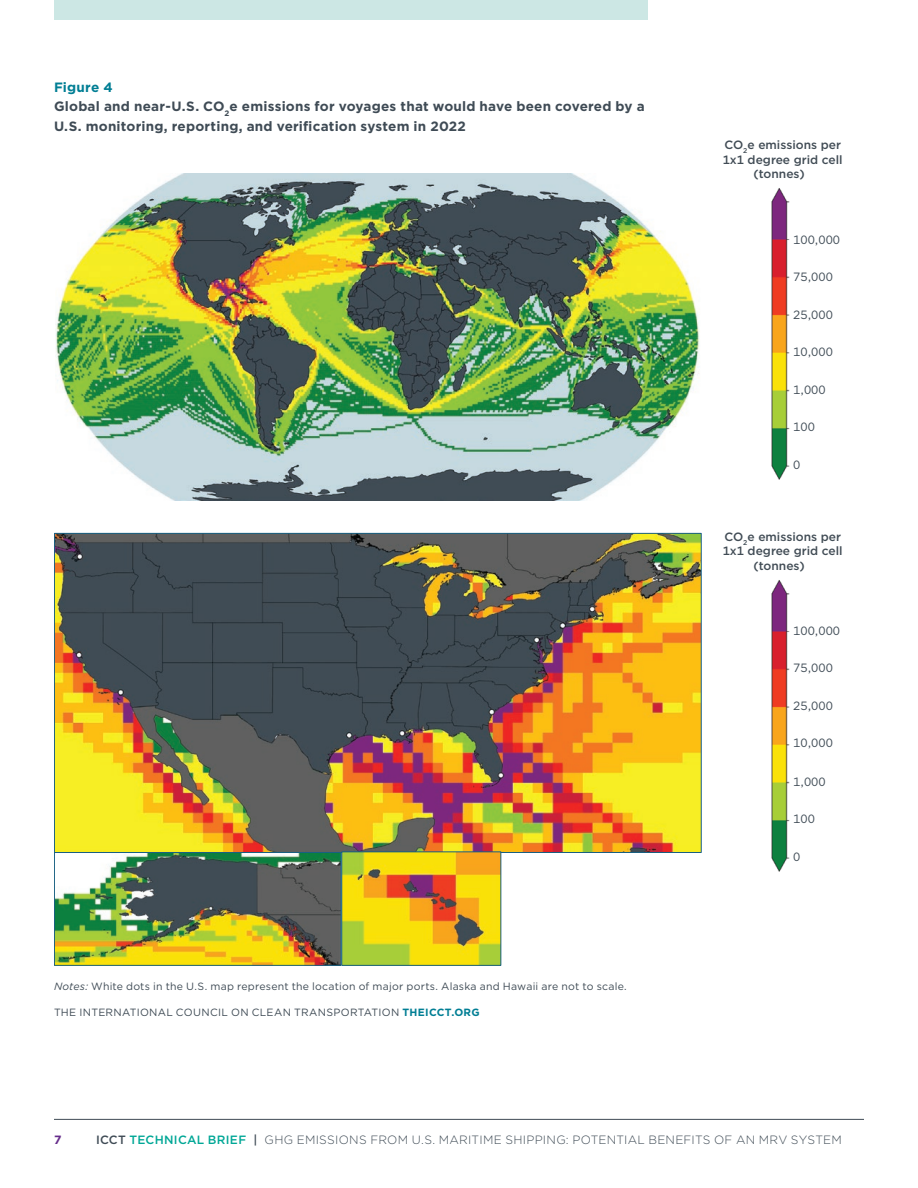
<style>
.page{position:relative;width:918px;height:1188px;background:#fff}
.page>*{position:absolute;margin:0;border:0;box-sizing:border-box;transform-origin:0 0}
.Figure___Table_title{font:700 13.5px/19.5px "Gotham";letter-spacing:.015em;color:#3f4b55}
.Figure___Table_number{font:700 13.5px "Gotham";letter-spacing:.01em;color:#007e94}
.t1{font:300 12px "Gotham";letter-spacing:.02em;color:#3f4b55}
.t2{font:500 12px/14.4px "Gotham";color:#414c55;text-align:center}
.t3{font:12px "Gotham";color:#3f4b55}
.t4{font:700 12px "Gotham";color:#662d8b}
.Figure_Note{font:10.5px "Gotham";letter-spacing:.02em;color:#3f4b55}
.Figure_credit{font:10.5px "Gotham";letter-spacing:.025em;color:#3f4b55}
.s1{font-style:italic}
.s2{font-weight:700;color:#007e94}
.s3{font-weight:500}
.s4{font-weight:500;color:#00a796}
</style>
<div class="page">
<hr style="left:54px;top:1119px;width:810px;height:1px;background:#3f4b55">
<div style="left:54px;top:0;width:594px;height:20px;background:#cce7e4"></div>
<img style="left:56px;top:174px;width:644px;height:326px">
<img style="left:56px;top:535px;width:644px;height:316px">
<img style="left:56px;top:853px;width:443px;height:111px">
<div style="left:54px;top:852px;width:288px;height:114px;border:1px solid #196082"></div>
<div style="left:341px;top:851px;width:160px;height:115px;border:1px solid #196082"></div>
<img style="left:771px;top:188px;width:19px;height:292px">
<img style="left:771px;top:580px;width:19px;height:292px">
<p class="Figure___Table_number" style="left:54px;top:78px;width:60px">Figure 4</p>
<p class="Figure___Table_title" style="left:54px;top:97px;width:592px">Global and near-U.S. CO<sub>2</sub>e emissions for voyages that would have been covered by a<br>U.S. monitoring, reporting, and verification system in 2022</p>
<p class="Figure_Note" style="left:54px;top:979px;width:574px"><span class="s1">Notes:</span> White dots in the U.S. map represent the location of major ports. Alaska and Hawaii are not to scale.</p>
<p class="Figure_credit" style="left:54px;top:1005px;width:427px">THE INTERNATIONAL COUNCIL ON CLEAN TRANSPORTATION <span class="s2">THEICCT.ORG</span></p>
<p class="t2" style="left:724px;top:138px;width:118px">CO<sub>2</sub>e emissions per</p>
<p class="t2" style="left:723px;top:152px;width:122px">1x1 degree grid cell</p>
<p class="t2" style="left:754px;top:166px;width:53px">(tonnes)</p>
<p class="t3" style="left:793px;top:232px;width:48px">100,000</p>
<p class="t3" style="left:793px;top:269px;width:41px">75,000</p>
<p class="t3" style="left:793px;top:307px;width:41px">25,000</p>
<p class="t3" style="left:793px;top:344px;width:41px">10,000</p>
<p class="t3" style="left:793px;top:382px;width:34px">1,000</p>
<p class="t3" style="left:793px;top:419px;width:23px">100</p>
<p class="t3" style="left:793px;top:457px;width:9px">0</p>
<p class="t2" style="left:723px;top:529px;width:122px">CO<sub>2</sub>e emissions per<br>1x1 degree grid cell (tonnes)</p>
<p class="t3" style="left:793px;top:623px;width:48px">100,000</p>
<p class="t3" style="left:793px;top:660px;width:41px">75,000</p>
<p class="t3" style="left:793px;top:699px;width:41px">25,000</p>
<p class="t3" style="left:793px;top:735px;width:41px">10,000</p>
<p class="t3" style="left:793px;top:774px;width:34px">1,000</p>
<p class="t3" style="left:793px;top:811px;width:23px">100</p>
<p class="t3" style="left:793px;top:849px;width:9px">0</p>
<p class="t4" style="left:54px;top:1132px;width:9px">7</p>
<p class="t1" style="left:96px;top:1132px;width:747px"><span class="s3">ICCT</span> <span class="s4">TECHNICAL BRIEF</span> <span class="s3">|</span> GHG EMISSIONS FROM U.S. MARITIME SHIPPING: POTENTIAL BENEFITS OF AN MRV SYSTEM</p>
</div>
